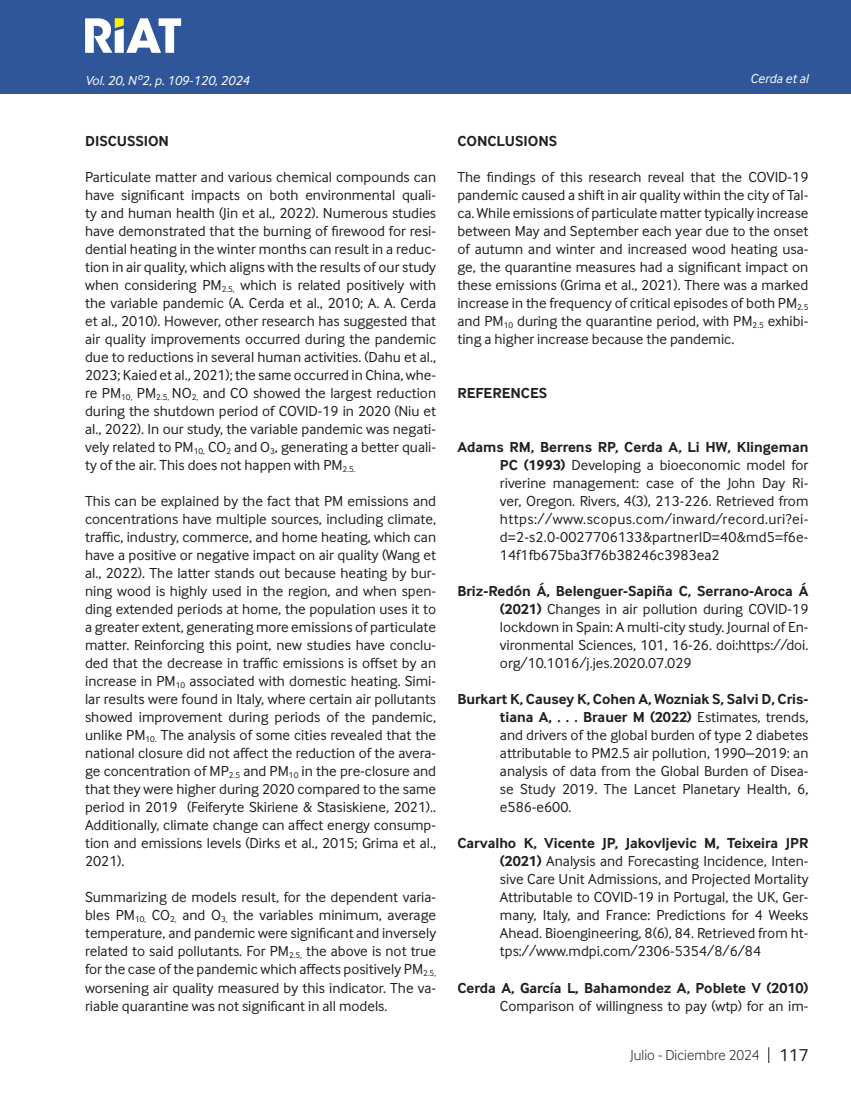
<style>
.page{position:relative;width:851px;height:1106px;background:#fff}
.page>*{position:absolute;margin:0;border:0;box-sizing:border-box;transform-origin:0 0}
.t1{font:15px/18px "Inter Face";color:#231f20;text-align:justify}
.t2{font:700 15px/18px "Inter Face";color:#231f20;text-align:right}
.t3{font:300 15px "Inter Face";color:#231f20}
.Cuño_de_pagina{font:italic 13.5px "Inter Face";color:#fff}
.s1{font-weight:700}
.s2{font-weight:400}
.s3{font-weight:400;font-size:18px}
</style>
<div class="page">
<div style="left:0;top:0;width:850px;height:94px;background:#2f5699"></div>
<svg style="left:768px;top:1047px;width:1px;height:16px"></svg>
<svg style="left:85px;top:18px;width:96px;height:35px"></svg>
<p class="Cuño_de_pagina" style="left:85px;top:72px;width:166px">Vol. 20, Nº2, p. 109-120, 2024</p>
<p class="Cuño_de_pagina" style="left:750px;top:71px;width:60px">Cerda et al</p>
<p class="t2" style="left:85px;top:132px;width:85px">DISCUSSION</p>
<p class="t1" style="left:85px;top:168px;width:352px">Particulate matter and various chemical compounds can have significant impacts on both environmental quali&shy;ty and human health (Jin et al., 2022). Numerous studies have demonstrated that the burning of firewood for resi&shy;dential heating in the winter months can result in a reduc&shy;tion in air quality, which aligns with the results of our study when considering PM<sub>2.5,</sub> which is related positively with the variable pandemic (A. Cerda et al., 2010; A. A. Cerda et al., 2010). However, other research has suggested that air quality improvements occurred during the pandemic due to reductions in several human activities. (Dahu et al., 2023; Kaied et al., 2021); the same occurred in China, whe&shy;re PM<sub>10,</sub> PM<sub>2.5,</sub> NO<sub>2,</sub> and CO showed the largest reduction during the shutdown period of COVID-19 in 2020 (Niu et al., 2022). In our study, the variable pandemic was negati&shy;vely related to PM<sub>10,</sub> CO<sub>2</sub> and O<sub>3</sub>, generating a better quali&shy;ty of the air. This does not happen with PM<sub>2.5.</sub></p>
<p class="t1" style="left:85px;top:492px;width:352px">This can be explained by the fact that PM emissions and concentrations have multiple sources, including climate, traffic, industry, commerce, and home heating, which can have a positive or negative impact on air quality (Wang et al., 2022). The latter stands out because heating by bur&shy;ning wood is highly used in the region, and when spen&shy;ding extended periods at home, the population uses it to a greater extent, generating more emissions of particulate matter. Reinforcing this point, new studies have conclu&shy;ded that the decrease in traffic emissions is offset by an increase in PM<sub>10</sub> associated with domestic heating. Simi&shy;lar results were found in Italy, where certain air pollutants showed improvement during periods of the pandemic, unlike PM<sub>10.</sub> The analysis of some cities revealed that the national closure did not affect the reduction of the avera&shy;ge concentration of MP<sub>2.5</sub> and PM<sub>10</sub> in the pre-closure and that they were higher during 2020 compared to the same period in 2019 (Feiferyte Skiriene &amp; Stasiskiene, 2021)..<br>Additionally, climate change can affect energy consump&shy;tion and emissions levels (Dirks et al., 2015; Grima et al., 2021).</p>
<p class="t1" style="left:85px;top:888px;width:352px">Summarizing de models result, for the dependent varia&shy;bles PM<sub>10,</sub> CO<sub>2,</sub> and O<sub>3,</sub> the variables minimum, average temperature, and pandemic were significant and inversely related to said pollutants. For PM<sub>2.5,</sub> the above is not true for the case of the pandemic which affects positively PM<sub>2.5, </sub>worsening air quality measured by this indicator. The va&shy;riable quarantine was not significant in all models.</p>
<p class="t2" style="left:457px;top:132px;width:101px">CONCLUSIONS</p>
<p class="t1" style="left:457px;top:168px;width:352px">The findings of this research reveal that the COVID-19 pandemic caused a shift in air quality within the city of Tal&shy;ca. While emissions of particulate matter typically increase between May and September each year due to the onset of autumn and winter and increased wood heating usa&shy;ge, the quarantine measures had a significant impact on these emissions (Grima et al., 2021). There was a marked increase in the frequency of critical episodes of both PM<sub>2.5 </sub>and PM<sub>10</sub> during the quarantine period, with PM<sub>2.5</sub> exhibi&shy;ting a higher increase because the pandemic.</p>
<p class="t2" style="left:457px;top:384px;width:91px">REFERENCES</p>
<p class="t1" style="left:500px;top:438px;width:310px;text-indent:-43px"><span class="s1">Adams RM, Berrens RP, Cerda A, Li HW, Klingeman PC (1993)</span> Developing a bioeconomic model for riverine management: case of the John Day Ri&shy;ver, Oregon. Rivers, 4(3), 213-226. Retrieved from https://www.scopus.com/inward/record.uri?ei&shy;d=2-s2.0-0027706133&amp;partnerID=40&amp;md5=f6e-14f1fb675ba3f76b38246c3983ea2</p>
<p class="t1" style="left:500px;top:582px;width:310px;text-indent:-43px"><span class="s1">Briz-Redón Á, Belenguer-Sapiña C, Serrano-Aroca Á (2021)</span> Changes in air pollution during COVID-19 lockdown in Spain: A multi-city study. Journal of En&shy;vironmental Sciences, 101, 16-26. doi:https://doi. org/10.1016/j.jes.2020.07.029</p>
<p class="t1" style="left:500px;top:690px;width:310px;text-indent:-43px"><span class="s1">Burkart K, Causey K, Cohen A, Wozniak S, Salvi D, Cris&shy;tiana A, . . . Brauer M (2022)</span> Estimates, trends, and drivers of the global burden of type 2 diabetes attributable to PM2.5 air pollution, 1990–2019: an analysis of data from the Global Burden of Disea&shy;se Study 2019. The Lancet Planetary Health, 6, e586-e600.</p>
<p class="t1" style="left:500px;top:834px;width:310px;text-indent:-43px"><span class="s1">Carvalho K, Vicente JP, Jakovljevic M, Teixeira JPR (2021)</span> Analysis and Forecasting Incidence, Inten&shy;sive Care Unit Admissions, and Projected Mortality Attributable to COVID-19 in Portugal, the UK, Ger&shy;many, Italy, and France: Predictions for 4 Weeks Ahead. Bioengineering, 8(6), 84. Retrieved from ht&shy;tps://www.mdpi.com/2306-5354/8/6/84</p>
<p class="t2" style="left:457px;top:978px;width:352px">Cerda A, García L, Bahamondez A, Poblete V (2010)<br><span class="s2">Comparison of willingness to pay (wtp) for an im-</span></p>
<p class="t3" style="left:630px;top:1046px;width:180px">Julio - Diciembre 2024 <span class="s3">117</span></p>
</div>
